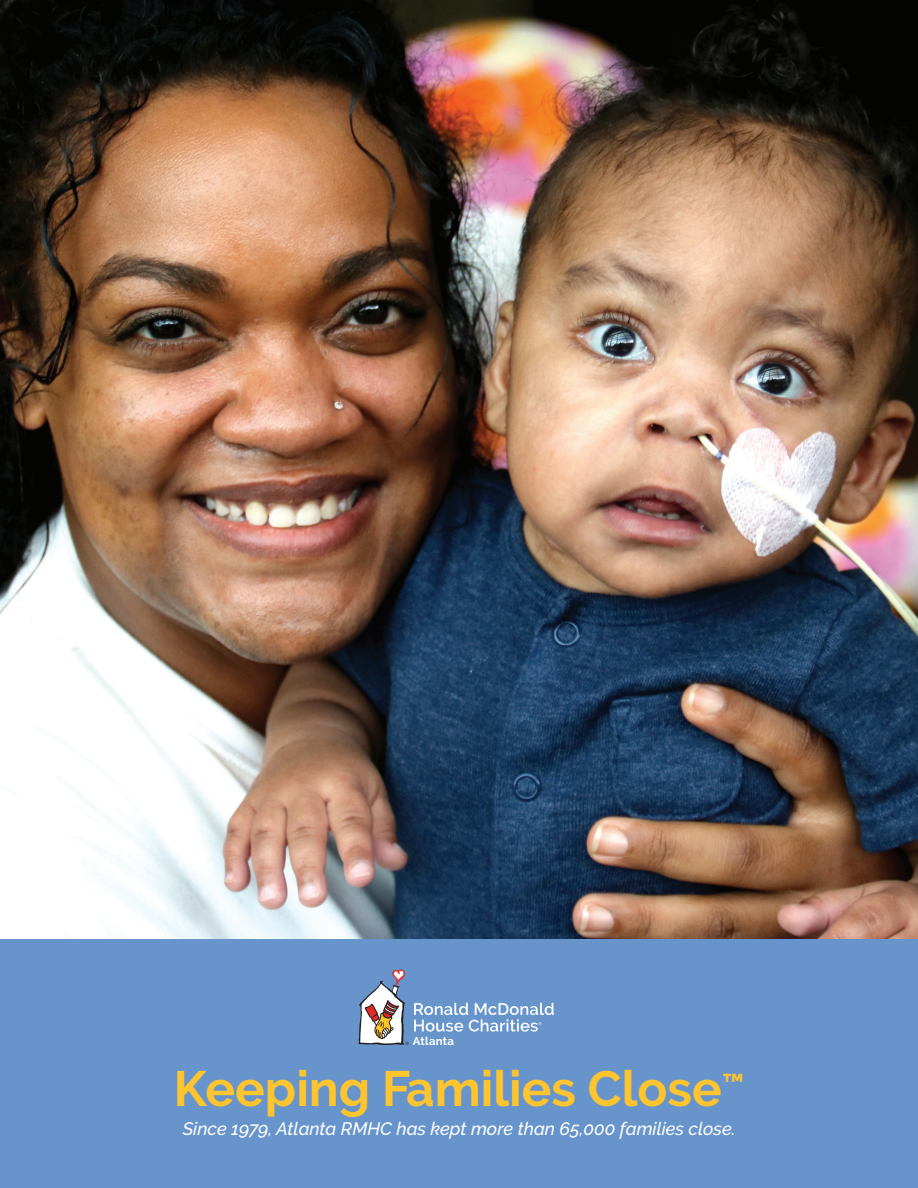
<style>
.page{position:relative;width:918px;height:1188px;background:#fff}
.page>*{position:absolute;margin:0;border:0;box-sizing:border-box;transform-origin:0 0}
.t1{font:700 49.5px "Raleway";color:#fec52e}
.t2{font:italic 500 18px "Raleway";color:#fff}
.t3{font:700 11.4px "Raleway";letter-spacing:.025em;color:#fff}
</style>
<div class="page">
<img style="left:0;top:0;width:918px;height:939px">
<div style="left:0;top:940px;width:918px;height:248px;background:#6795cb"></div>
<svg style="left:358px;top:969px;width:196px;height:76px"></svg>
<p class="t3" style="left:413px;top:1035px;width:43px">Atlanta</p>
<h1 class="t1" style="left:174px;top:1061px;width:572px">Keeping Families Close<sup>™</sup></h1>
<p class="t2" style="left:183px;top:1119px;width:554px">Since 1979, Atlanta RMHC has kept more than 65,000 families close.</p>
</div>
